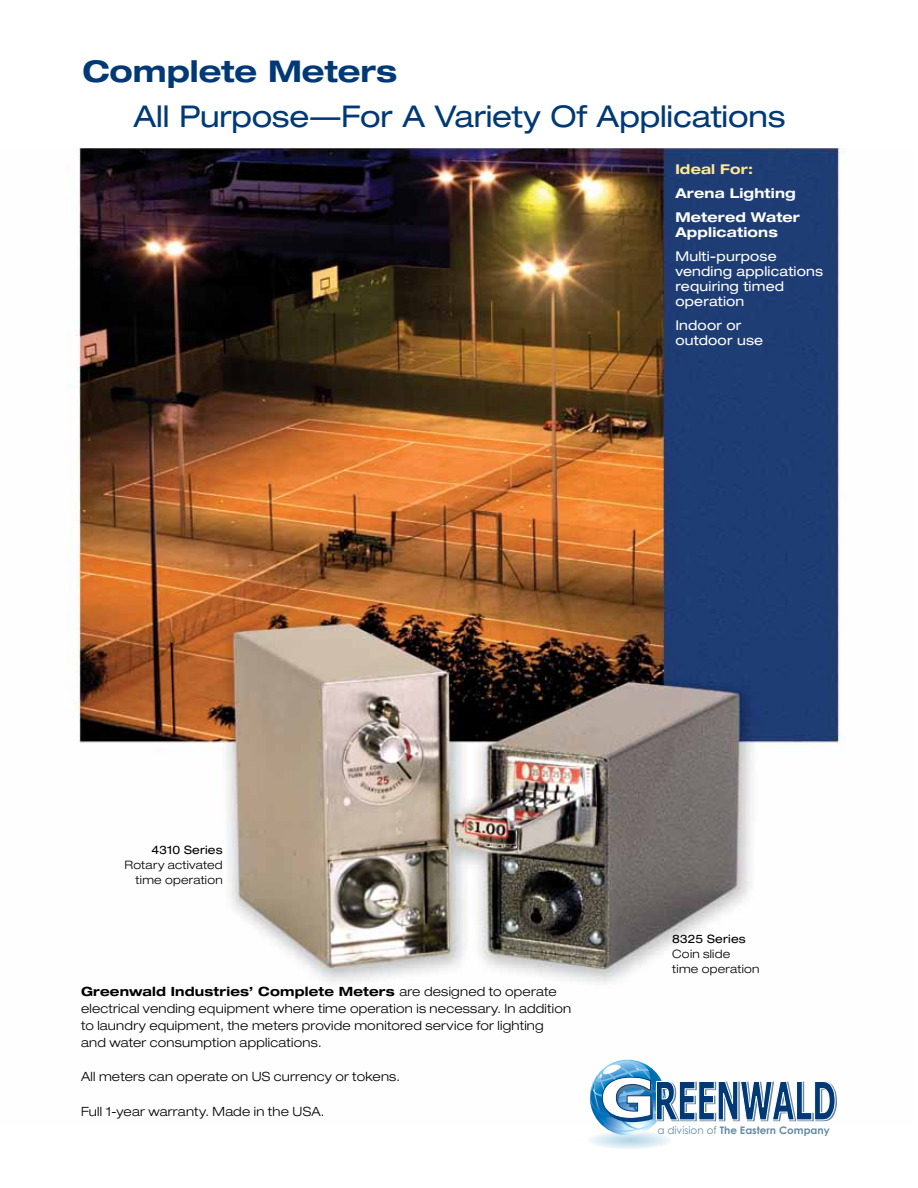
<style>
.page{position:relative;width:918px;height:1188px;background:#fff}
.page>*{position:absolute;margin:0;border:0;box-sizing:border-box;transform-origin:0 0}
.t1{font:expanded 30px "Helvetica Neue";letter-spacing:-.005em;color:#003976}
.t2{font:700 expanded 30px "Helvetica Neue";letter-spacing:-.005em;color:#003976}
.t3{font:expanded 13.5px/15px "Helvetica Neue";letter-spacing:.015em;color:#fff}
.t4{font:700 expanded 13.5px/24px "Helvetica Neue";letter-spacing:.015em;color:#fff}
.t5{font:700 expanded 13.5px "Helvetica Neue";letter-spacing:.015em;color:#ffe993}
.t6{font:300 expanded 12.75px/17.2px "Helvetica Neue";letter-spacing:.02em;color:#000}
.t7{font:300 expanded 11.7px/15px "Helvetica Neue";letter-spacing:.025em;color:#000;text-align:right}
.t8{font:expanded 11.7px "Helvetica Neue";letter-spacing:.015em;color:#000}
.t9{font:700 10.5px "Century Gothic";color:#648aa4}
.s1{font-weight:700}
.s2{font-weight:400}
</style>
<div class="page">
<img style="left:68px;top:149px;width:777px;height:911px">
<svg style="left:589px;top:1060px;width:248px;height:89px"></svg>
<h1 class="t2" style="left:82px;top:53px;width:316px">Complete Meters</h1>
<h1 class="t1" style="left:134px;top:98px;width:653px">All Purpose—For A Variety Of Applications</h1>
<p class="t5" style="left:675px;top:160px;width:79px">Ideal For:</p>
<p class="t4" style="left:675px;top:181px;width:126px">Arena Lighting<br>Metered Water</p>
<p class="t4" style="left:675px;top:220px;width:104px">Applications</p>
<p class="t3" style="left:675px;top:248px;width:149px">Multi-purpose vending applications requiring timed operation</p>
<p class="t3" style="left:675px;top:317px;width:89px">Indoor or outdoor use</p>
<p class="t8" style="left:152px;top:843px;width:73px">4310 Series</p>
<p class="t7" style="left:125px;top:858px;width:100px">Rotary activated time operation</p>
<p class="t6" style="left:81px;top:982px;width:492px"><span class="s1">Greenwald Industries’ Complete Meters</span> are designed to operate electrical vending equipment where time operation is necessary. In addition to laundry equipment, the meters provide monitored service for lighting and water consumption applications.</p>
<p class="t6" style="left:81px;top:1068px;width:321px">All meters can operate on US currency or tokens.</p>
<p class="t6" style="left:81px;top:1102px;width:245px">Full 1-year warranty. Made in the USA.</p>
<p class="t8" style="left:672px;top:932px;width:75px">8325 Series</p>
<p class="t7" style="left:672px;top:946px;width:89px;text-align:left">Coin slide<br>time operation</p>
<p class="t9" style="left:657px;top:1123px;width:174px"><span class="s2">a division of</span> The Eastern Company</p>
</div>
